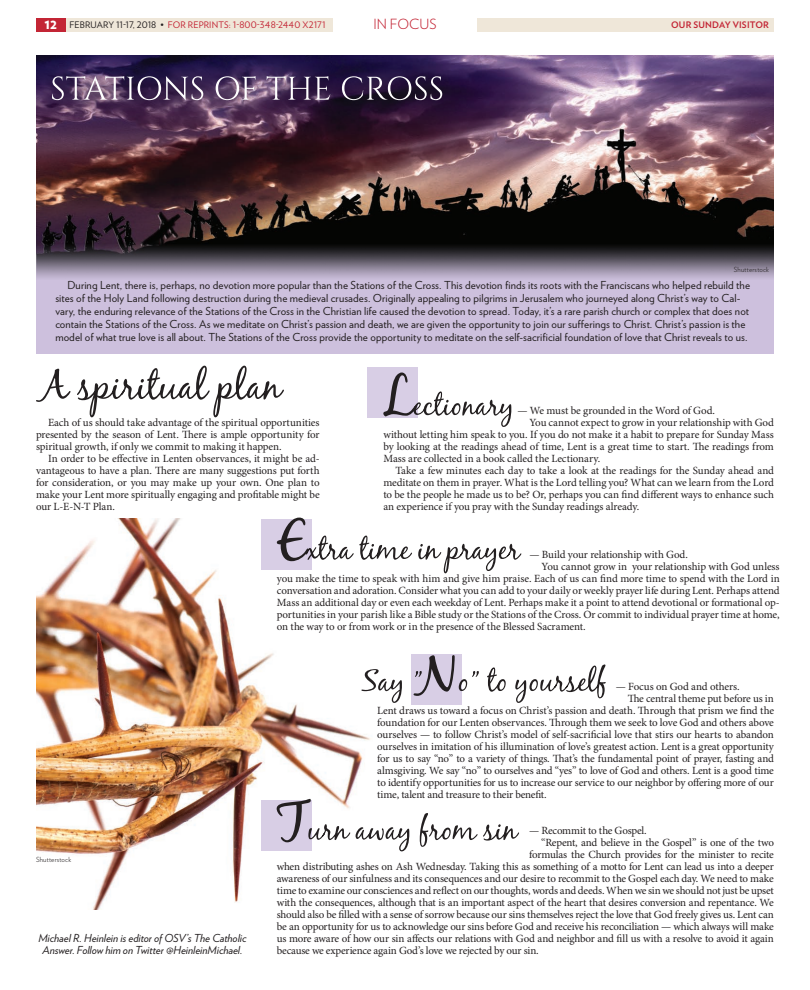
<style>
.page{position:relative;width:810px;height:990px;background:#fff}
.page>*{position:absolute;margin:0;border:0;box-sizing:border-box;transform-origin:0 0}
.FOLIO_Topper{font:300 14px "Verlag";letter-spacing:-.005em;color:#c32535}
.FOLIO_PageNumber{font:900 14px "Verlag";color:#fff}
.STORY_Body{font:11px/12px "Minion Pro";letter-spacing:-.015em;color:#231f20;text-align:justify}
.GLANCE_Text{font:11px/13px "Verlag";letter-spacing:.005em;color:#231f20}
.STORY_Tagline{font:italic 11px/12px "Verlag";letter-spacing:-.005em;color:#231f20;text-align:center}
.FOLIO_DateLeft{font:9px "Verlag";letter-spacing:.015em;color:#c32535}
.FOLIO_OSVRight{font:700 9px "Verlag";letter-spacing:.02em;color:#c32535}
.PHOTO_Caption{font:300 7px "Verlag";letter-spacing:.025em;color:#231f20}
.s1{color:#231f20}
</style>
<div class="page">
<img style="left:36px;top:518px;width:486px;height:391px">
<div style="left:368px;top:368px;width:50px;height:50px;background:#d8cee5"></div>
<div style="left:36px;top:56px;width:738px;height:298px;background:#cdc0dd"></div>
<div style="left:36px;top:18px;width:297px;height:13px;background:#efe7d9"></div>
<div style="left:477px;top:18px;width:297px;height:13px;background:#efe7d9"></div>
<div style="left:36px;top:18px;width:30px;height:13px;background:#c32535"></div>
<img style="left:36px;top:56px;width:738px;height:222px">
<div style="left:32px;top:56px;width:430px;height:65px;background:#231f20;opacity:.75"></div>
<svg style="left:52px;top:76px;width:390px;height:24px;background:#635270"></svg>
<svg style="left:36px;top:366px;width:248px;height:51px"></svg>
<svg style="left:383px;top:372px;width:128px;height:55px"></svg>
<div style="left:261px;top:520px;width:50px;height:50px;background:#d8cee5"></div>
<svg style="left:277px;top:518px;width:244px;height:55px"></svg>
<div style="left:411px;top:654px;width:50px;height:51px;background:#d8cee5"></div>
<svg style="left:361px;top:655px;width:245px;height:48px"></svg>
<div style="left:261px;top:800px;width:50px;height:50px;background:#d8cee5"></div>
<svg style="left:277px;top:799px;width:242px;height:52px"></svg>
<p class="FOLIO_PageNumber" style="left:45px;top:13px;width:14px">12</p>
<p class="FOLIO_DateLeft" style="left:70px;top:18px;width:258px"><span class="s1">FEBRUARY 11-17, 2018 •</span> FOR REPRINTS: 1-800-348-2440 X2171</p>
<p class="FOLIO_Topper" style="left:373px;top:14px;width:65px">IN FOCUS</p>
<p class="FOLIO_OSVRight" style="left:671px;top:18px;width:99px">OUR SUNDAY VISITOR</p>
<p class="PHOTO_Caption" style="left:734px;top:264px;width:37px">Shutterstock</p>
<p class="GLANCE_Text" style="left:55px;top:278px;width:696px;text-indent:12px">During Lent, there is, perhaps, no devotion more popular than the Stations of the Cross. This devotion finds its roots with the Franciscans who helped rebuild the sites of the Holy Land following destruction during the medieval crusades. Originally appealing to pilgrims in Jerusalem who journeyed along Christ’s way to Cal&shy;vary, the enduring relevance of the Stations of the Cross in the Christian life caused the devotion to spread. Today, it’s a rare parish church or complex that does not contain the Stations of the Cross. As we meditate on Christ’s passion and death, we are given the opportunity to join our sufferings to Christ. Christ’s passion is the model of what true love is all about. The Stations of the Cross provide the opportunity to meditate on the self-sacrificial foundation of love that Christ reveals to us.</p>
<p class="STORY_Body" style="left:517px;top:405px;width:199px">— We must be grounded in the Word of God.</p>
<p class="STORY_Body" style="left:383px;top:417px;width:392px;text-indent:146px">You cannot expect to grow in your relationship with God without letting him speak to you. If you do not make it a habit to prepare for Sunday Mass by looking at the readings ahead of time, Lent is a great time to start. The readings from Mass are collected in a book called the Lectionary.</p>
<p class="STORY_Body" style="left:383px;top:465px;width:392px;text-indent:12px">Take a few minutes each day to take a look at the readings for the Sunday ahead and meditate on them in prayer. What is the Lord telling you? What can we learn from the Lord to be the people he made us to be? Or, perhaps you can find different ways to enhance such an experience if you pray with the Sunday readings already.</p>
<p class="STORY_Body" style="left:530px;top:549px;width:160px">— Build your relationship with God.</p>
<p class="STORY_Body" style="left:277px;top:561px;width:504px;text-indent:265px">You cannot grow in your relationship with God unless you make the time to speak with him and give him praise. Each of us can find more time to spend with the Lord in conversation and adoration. Consider what you can add to your daily or weekly prayer life during Lent. Perhaps attend Mass an additional day or even each weekday of Lent. Perhaps make it a point to attend devotional or formational op&shy;portunities in your parish like a Bible study or the Stations of the Cross. Or commit to individual prayer time at home, on the way to or from work or in the presence of the Blessed Sacrament.</p>
<p class="STORY_Body" style="left:36px;top:417px;width:285px;text-indent:12px">Each of us should take advantage of the spiritual opportunities presented by the season of Lent. There is ample opportunity for spiritual growth, if only we commit to making it happen.</p>
<p class="STORY_Body" style="left:36px;top:453px;width:285px;text-indent:12px">In order to be effective in Lenten observances, it might be ad&shy;vantageous to have a plan. There are many suggestions put forth for consideration, or you may make up your own. One plan to make your Lent more spiritually engaging and profitable might be our L-E-N-T Plan.</p>
<p class="PHOTO_Caption" style="left:36px;top:855px;width:37px">Shutterstock</p>
<p class="STORY_Tagline" style="left:38px;top:931px;width:210px">Michael R. Heinlein is editor of OSV’s The Catholic<br>Answer. Follow him on Twitter @HeinleinMichael.</p>
<p class="STORY_Body" style="left:616px;top:681px;width:125px">— Focus on God and others.</p>
<p class="STORY_Body" style="left:377px;top:693px;width:398px;text-indent:250px">The central theme put before us in Lent draws us toward a focus on Christ’s passion and death. Through that prism we find the foundation for our Lenten observances. Through them we seek to love God and others above ourselves — to follow Christ’s model of self-sacrificial love that stirs our hearts to abandon ourselves in imitation of his illumination of love’s greatest action. Lent is a great opportunity for us to say “no” to a variety of things. That’s the fundamental point of prayer, fasting and almsgiving. We say “no” to ourselves and “yes” to love of God and others. Lent is a good time to identify opportunities for us to increase our service to our neighbor by offering more of our time, talent and treasure to their benefit.</p>
<p class="STORY_Body" style="left:529px;top:825px;width:119px">— Recommit to the Gospel.</p>
<p class="STORY_Body" style="left:541px;top:837px;width:234px">“Repent, and believe in the Gospel” is one of the two</p>
<p class="STORY_Body" style="left:529px;top:849px;width:246px">formulas the Church provides for the minister to recite</p>
<p class="STORY_Body" style="left:277px;top:861px;width:499px">when distributing ashes on Ash Wednesday. Taking this as something of a motto for Lent can lead us into a deeper</p>
<p class="STORY_Body" style="left:277px;top:873px;width:499px">awareness of our sinfulness and its consequences and our desire to recommit to the Gospel each day. We need to make</p>
<p class="STORY_Body" style="left:277px;top:885px;width:499px">time to examine our consciences and reflect on our thoughts, words and deeds. When we sin we should not just be upset</p>
<p class="STORY_Body" style="left:277px;top:897px;width:499px">with the consequences, although that is an important aspect of the heart that desires conversion and repentance. We</p>
<p class="STORY_Body" style="left:277px;top:909px;width:499px">should also be filled with a sense of sorrow because our sins themselves reject the love that God freely gives us. Lent can</p>
<p class="STORY_Body" style="left:277px;top:921px;width:499px">be an opportunity for us to acknowledge our sins before God and receive his reconciliation — which always will make</p>
<p class="STORY_Body" style="left:277px;top:933px;width:499px">us more aware of how our sin affects our relations with God and neighbor and fill us with a resolve to avoid it again</p>
<p class="STORY_Body" style="left:277px;top:945px;width:264px">because we experience again God’s love we rejected by our sin.</p>
</div>
